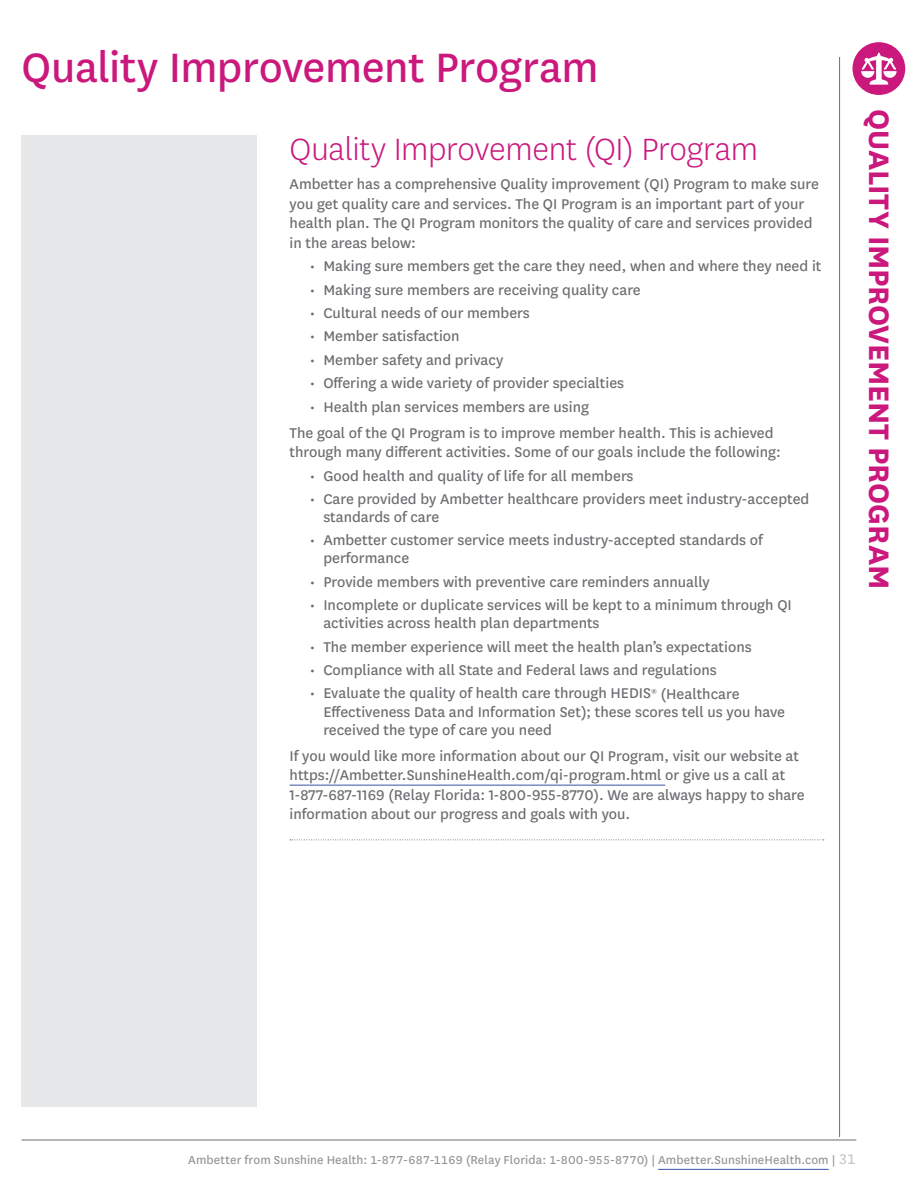
<style>
.page{position:relative;width:918px;height:1188px;background:#fff}
.page>*{position:absolute;margin:0;border:0;box-sizing:border-box;transform-origin:0 0}
.t1{font:48px "Centene Sans";letter-spacing:-.01em;color:#ca187d}
.t2{font:300 36px "Centene Sans";letter-spacing:-.01em;color:#ca187d}
.t3{font:700 33px "Centene Sans";letter-spacing:-.005em;color:#ca187d}
.t4{font:16.5px/19.5px "Centene Sans";color:#6c6d70}
.t5{font:13.5px "Centene Sans";letter-spacing:.005em;color:#939598}
.s1{font-size:16.5px;color:#c7c8ca}
</style>
<div class="page">
<hr style="left:22px;top:1140px;width:834px;height:1px;background:#6c6d70">
<hr style="left:839px;top:57px;width:1px;height:1080px;background:#6c6d70">
<hr style="left:658px;top:1169px;width:171px;height:1px;background:#3a53a4">
<div style="left:22px;top:135px;width:235px;height:972px;background:#e6e7e9"></div>
<div style="left:853px;top:42px;width:52px;height:53px;background:#ca187d;border-radius:50%"></div>
<svg style="left:861px;top:52px;width:36px;height:33px"></svg>
<hr style="left:290px;top:785px;width:375px;height:1px;background:#3a53a4">
<svg style="left:290px;top:840px;width:534px;height:1px"></svg>
<h1 class="t1" style="left:22px;top:36px;width:578px">Quality Improvement Program</h1>
<h2 class="t2" style="left:290px;top:126px;width:470px">Quality Improvement (QI) Program</h2>
<p class="t4" style="left:290px;top:174px;width:531px">Ambetter has a comprehensive Quality improvement (QI) Program to make sure you get quality care and services. The QI Program is an important part of your health plan. The QI Program monitors the quality of care and services provided in the areas below:</p>
<p class="t4" style="left:310px;top:256px;width:513px">• Making sure members get the care they need, when and where they need it</p>
<p class="t4" style="left:310px;top:279px;width:332px">• Making sure members are receiving quality care</p>
<p class="t4" style="left:310px;top:302px;width:221px">• Cultural needs of our members</p>
<p class="t4" style="left:310px;top:326px;width:151px">• Member satisfaction</p>
<p class="t4" style="left:310px;top:349px;width:195px">• Member safety and privacy</p>
<p class="t4" style="left:310px;top:373px;width:316px">• Offering a wide variety of provider specialties</p>
<p class="t4" style="left:290px;top:393px;width:486px;line-height:26.2px;text-indent:20px">• Health plan services members are using<br>The goal of the QI Program is to improve member health. This is achieved</p>
<p class="t4" style="left:290px;top:442px;width:493px">through many different activities. Some of our goals include the following:</p>
<p class="t4" style="left:310px;top:465px;width:325px">• Good health and quality of life for all members</p>
<p class="t4" style="left:323px;top:489px;width:488px;line-height:18px;text-indent:-13px">• Care provided by Ambetter healthcare providers meet industry-accepted standards of care</p>
<p class="t4" style="left:323px;top:531px;width:441px;line-height:18px;text-indent:-13px">• Ambetter customer service meets industry-accepted standards of performance</p>
<p class="t4" style="left:310px;top:571px;width:401px">• Provide members with preventive care reminders annually</p>
<p class="t4" style="left:323px;top:595px;width:470px;line-height:18px;text-indent:-13px">• Incomplete or duplicate services will be kept to a minimum through QI activities across health plan departments</p>
<p class="t4" style="left:310px;top:636px;width:443px">• The member experience will meet the health plan’s expectations</p>
<p class="t4" style="left:310px;top:659px;width:408px">• Compliance with all State and Federal laws and regulations</p>
<p class="t4" style="left:323px;top:684px;width:463px;line-height:18px;text-indent:-14px">• Evaluate the quality of health care through HEDIS<sup>®</sup> (Healthcare<br>Effectiveness Data and Information Set); these scores tell us you have received the type of care you need</p>
<p class="t4" style="left:290px;top:745px;width:517px">If you would like more information about our QI Program, visit our website at https://Ambetter.SunshineHealth.com/qi-program.html or give us a call at 1-877-687-1169 (Relay Florida: 1-800-955-8770). We are always happy to share information about our progress and goals with you.</p>
<h3 class="t3" style="left:903px;top:109px;width:481px;rotate:90deg">QUALITY IMPROVEMENT PROGRAM</h3>
<p class="t5" style="left:188px;top:1151px;width:670px">Ambetter from Sunshine Health: 1-877-687-1169 (Relay Florida: 1-800-955-8770) | Ambetter.SunshineHealth.com | <span class="s1">31</span></p>
</div>
